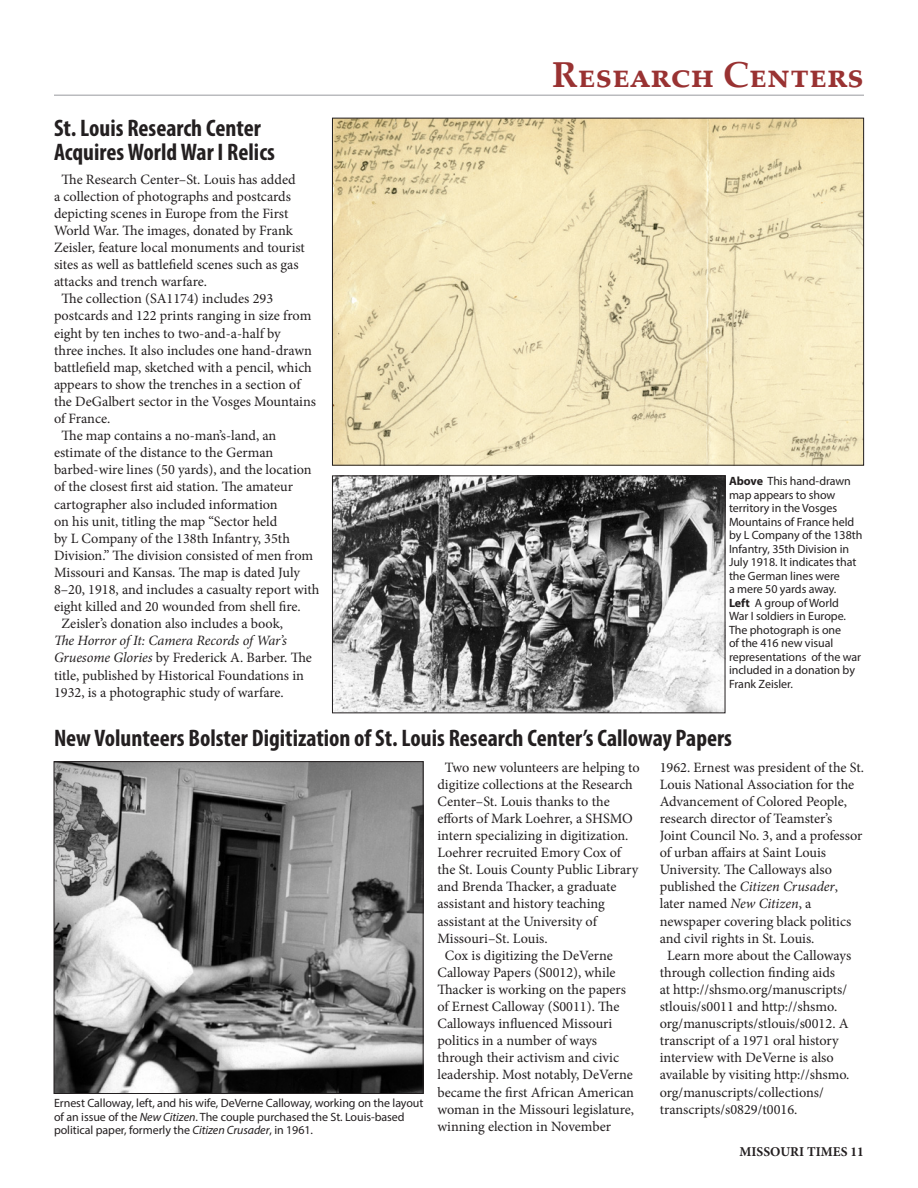
<style>
.page{position:relative;width:918px;height:1188px;background:#fff}
.page>*{position:absolute;margin:0;border:0;box-sizing:border-box;transform-origin:0 0}
.t1{font:700 36px "Palatino Linotype";color:#993232}
.headlines{font:700 condensed 24px "Myriad Pro";color:#231f20}
.body_copy{font:14.25px/17.1px "Minion Pro";color:#231f20}
.t2{font:700 13.5px "Minion Pro";color:#231f20}
.t3{font:12px/13.5px "Myriad Pro";letter-spacing:-.005em;color:#231f20}
.s1{font-style:italic}
.s2{font-weight:700}
</style>
<div class="page">
<hr style="left:54px;top:94px;width:810px;height:2px;background:#babbbe">
<img style="left:334px;top:120px;width:528px;height:344px">
<img style="left:56px;top:763px;width:366px;height:329px">
<div style="left:54px;top:761px;width:370px;height:333px;border:1px solid #231f20"></div>
<img style="left:334px;top:478px;width:389px;height:233px">
<div style="left:332px;top:476px;width:393px;height:237px;border:1px solid #231f20"></div>
<p class="headlines" style="left:54px;top:113px;width:208px">St. Louis Research Center</p>
<p class="headlines" style="left:54px;top:137px;width:222px">Acquires World War I Relics</p>
<p class="body_copy" style="left:54px;top:171px;width:252px;text-indent:8px">The Research Center–St. Louis has added a collection of photographs and postcards depicting scenes in Europe from the First World War. The images, donated by Frank Zeisler, feature local monuments and tourist sites as well as battlefield scenes such as gas attacks and trench warfare.</p>
<p class="body_copy" style="left:54px;top:290px;width:264px;text-indent:8px">The collection (SA1174) includes 293 postcards and 122 prints ranging in size from eight by ten inches to two-and-a-half by<br>three inches. It also includes one hand-drawn battlefield map, sketched with a pencil, which appears to show the trenches in a section of the DeGalbert sector in the Vosges Mountains of France.</p>
<p class="body_copy" style="left:54px;top:427px;width:267px;text-indent:8px">The map contains a no-man’s-land, an estimate of the distance to the German barbed-wire lines (50 yards), and the location of the closest first aid station. The amateur cartographer also included information<br>on his unit, titling the map “Sector held<br>by L Company of the 138th Infantry, 35th Division.” The division consisted of men from Missouri and Kansas. The map is dated July 8–20, 1918, and includes a casualty report with eight killed and 20 wounded from shell fire.</p>
<p class="body_copy" style="left:54px;top:615px;width:260px;text-indent:8px">Zeisler’s donation also includes a book,<br><span class="s1">The Horror of It: Camera Records of War’s Gruesome Glories</span> by Frederick A. Barber. The title, published by Historical Foundations in 1932, is a photographic study of warfare.</p>
<h1 class="t1" style="left:552px;top:49px;width:313px">Research Centers</h1>
<p class="t3" style="left:729px;top:474px;width:135px"><span class="s2">Above</span> This hand-drawn map appears to show territory in the Vosges<br>Mountains of France held by L Company of the 138th<br>Infantry, 35th Division in<br>July 1918. It indicates that the German lines were<br>a mere 50 yards away.<br><span class="s2">Left</span> A group of World<br>War I soldiers in Europe.<br>The photograph is one<br>of the 416 new visual representations of the war included in a donation by<br>Frank Zeisler.</p>
<p class="headlines" style="left:54px;top:723px;width:680px">New Volunteers Bolster Digitization of St. Louis Research Center’s Calloway Papers</p>
<p class="body_copy" style="left:437px;top:759px;width:204px;text-indent:8px">Two new volunteers are helping to digitize collections at the Research<br>Center–St. Louis thanks to the efforts of Mark Loehrer, a SHSMO intern specializing in digitization.<br>Loehrer recruited Emory Cox of the St. Louis County Public Library and Brenda Thacker, a graduate assistant and history teaching assistant at the University of<br>Missouri–St. Louis.</p>
<p class="body_copy" style="left:437px;top:947px;width:198px;text-indent:8px">Cox is digitizing the DeVerne<br>Calloway Papers (S0012), while<br>Thacker is working on the papers of Ernest Calloway (S0011). The<br>Calloways influenced Missouri politics in a number of ways through their activism and civic leadership. Most notably, DeVerne became the first African American woman in the Missouri legislature, winning election in November</p>
<p class="body_copy" style="left:660px;top:759px;width:206px">1962. Ernest was president of the St.<br>Louis National Association for the<br>Advancement of Colored People, research director of Teamster’s<br>Joint Council No. 3, and a professor of urban affairs at Saint Louis<br>University. The Calloways also published the <span class="s1">Citizen Crusader</span>, later named <span class="s1">New Citizen</span>, a newspaper covering black politics and civil rights in St. Louis.</p>
<p class="body_copy" style="left:660px;top:947px;width:193px;text-indent:8px">Learn more about the Calloways through collection finding aids<br>at http://shsmo.org/manuscripts/ stlouis/s0011 and http://shsmo. org/manuscripts/stlouis/s0012. A transcript of a 1971 oral history interview with DeVerne is also available by visiting http://shsmo. org/manuscripts/collections/ transcripts/s0829/t0016.</p>
<p class="t3" style="left:54px;top:1096px;width:371px">Ernest Calloway, left, and his wife, DeVerne Calloway, working on the layout of an issue of the <span class="s1">New Citizen</span>. The couple purchased the St. Louis-based political paper, formerly the <span class="s1">Citizen Crusader</span>, in 1961.</p>
<p class="t2" style="left:739px;top:1143px;width:126px">MISSOURI TIMES 11</p>
</div>
